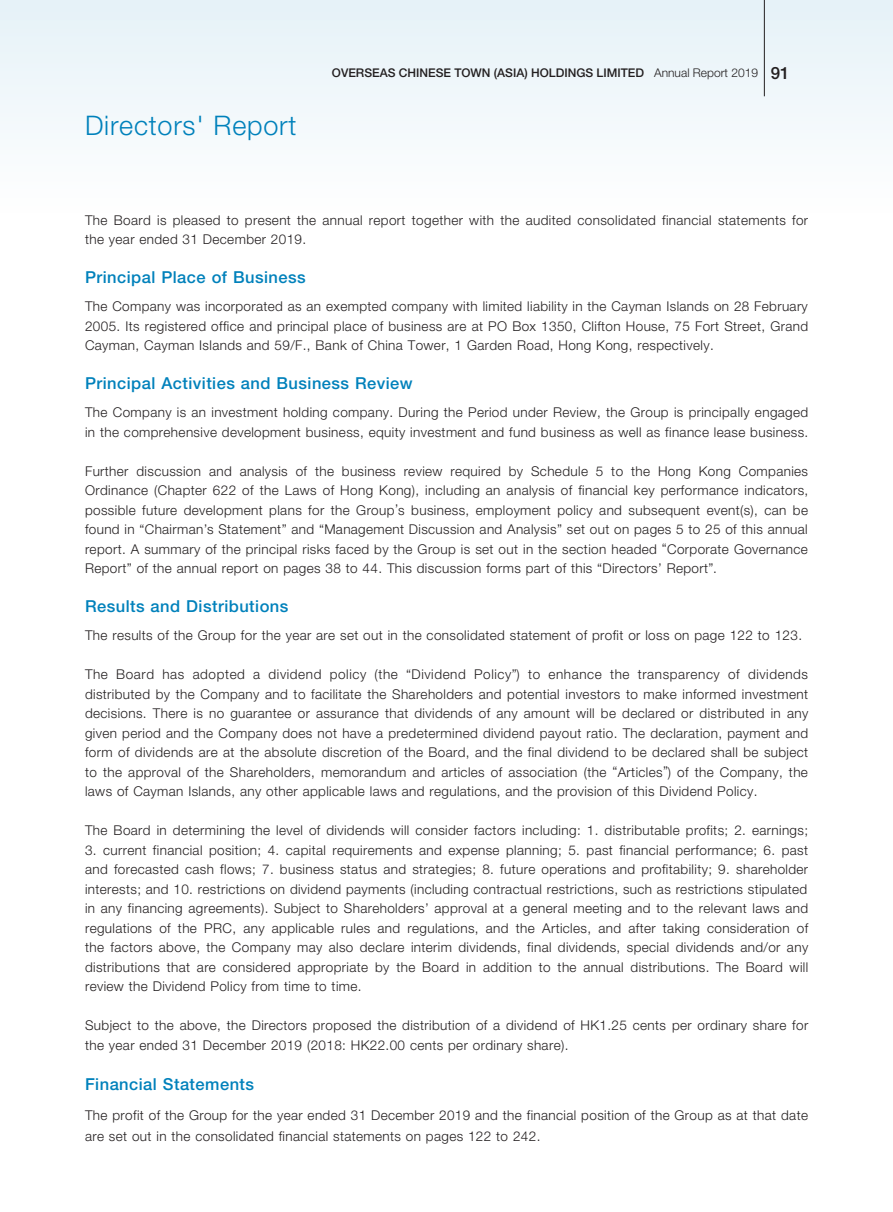
<style>
.page{position:relative;width:893px;height:1212px;background:#fff}
.page>*{position:absolute;margin:0;border:0;box-sizing:border-box;transform-origin:0 0}
.t1{font:300 27px "Helvetica Neue LT Std";letter-spacing:.03em;color:#0081bb}
.t2{font:500 16.5px "Helvetica Neue LT Std";letter-spacing:.03em;color:#0081bb}
.t3{font:300 13.5px/19.5px "Helvetica Neue LT Std";letter-spacing:.03em;color:#231f20}
.t4{font:500 12px "Helvetica Neue LT Std";color:#231f20}
.s1{font-weight:300}
.s2{font-size:16.95px}
</style>
<div class="page">
<div style="left:0;top:0;width:893px;height:213px;background:#f2f8fb"></div>
<hr style="left:764px;top:0;width:1px;height:96px;background:#231f20">
<h1 class="t1" style="left:85px;top:109px;width:213px">Directors' Report</h1>
<p class="t4" style="left:332px;top:66px;width:459px">OVERSEAS CHINESE TOWN (ASIA) HOLDINGS LIMITED <span class="s1">Annual Report 2019</span> <span class="s2">91</span></p>
<p class="t3" style="left:85px;top:210px;width:725px">The Board is pleased to present the annual report together with the audited consolidated financial statements for the year ended 31 December 2019.</p>
<p class="t2" style="left:85px;top:267px;width:222px">Principal Place of Business</p>
<p class="t3" style="left:85px;top:296px;width:725px;text-align:justify">The Company was incorporated as an exempted company with limited liability in the Cayman Islands on 28 February 2005. Its registered office and principal place of business are at PO Box 1350, Clifton House, 75 Fort Street, Grand Cayman, Cayman Islands and 59/F., Bank of China Tower, 1 Garden Road, Hong Kong, respectively.</p>
<p class="t2" style="left:85px;top:373px;width:329px">Principal Activities and Business Review</p>
<p class="t3" style="left:85px;top:402px;width:725px">The Company is an investment holding company. During the Period under Review, the Group is principally engaged in the comprehensive development business, equity investment and fund business as well as finance lease business.</p>
<p class="t3" style="left:85px;top:461px;width:725px;text-align:justify">Further discussion and analysis of the business review required by Schedule 5 to the Hong Kong Companies Ordinance (Chapter 622 of the Laws of Hong Kong), including an analysis of financial key performance indicators, possible future development plans for the Group’s business, employment policy and subsequent event(s), can be found in “Chairman’s Statement” and “Management Discussion and Analysis” set out on pages 5 to 25 of this annual report. A summary of the principal risks faced by the Group is set out in the section headed “Corporate Governance Report” of the annual report on pages 38 to 44. This discussion forms part of this “Directors’ Report”.</p>
<p class="t2" style="left:85px;top:596px;width:205px">Results and Distributions</p>
<p class="t3" style="left:85px;top:625px;width:718px">The results of the Group for the year are set out in the consolidated statement of profit or loss on page 122 to 123.</p>
<p class="t3" style="left:85px;top:664px;width:725px;text-align:justify">The Board has adopted a dividend policy (the “Dividend Policy”) to enhance the transparency of dividends distributed by the Company and to facilitate the Shareholders and potential investors to make informed investment decisions. There is no guarantee or assurance that dividends of any amount will be declared or distributed in any given period and the Company does not have a predetermined dividend payout ratio. The declaration, payment and form of dividends are at the absolute discretion of the Board, and the final dividend to be declared shall be subject to the approval of the Shareholders, memorandum and articles of association (the “Articles”) of the Company, the laws of Cayman Islands, any other applicable laws and regulations, and the provision of this Dividend Policy.</p>
<p class="t3" style="left:85px;top:820px;width:725px">The Board in determining the level of dividends will consider factors including: 1. distributable profits; 2. earnings;</p>
<p class="t3" style="left:85px;top:840px;width:725px;text-align:justify">3. current financial position; 4. capital requirements and expense planning; 5. past financial performance; 6. past and forecasted cash flows; 7. business status and strategies; 8. future operations and profitability; 9. shareholder interests; and 10. restrictions on dividend payments (including contractual restrictions, such as restrictions stipulated in any financing agreements). Subject to Shareholders’ approval at a general meeting and to the relevant laws and regulations of the PRC, any applicable rules and regulations, and the Articles, and after taking consideration of the factors above, the Company may also declare interim dividends, final dividends, special dividends and/or any distributions that are considered appropriate by the Board in addition to the annual distributions. The Board will review the Dividend Policy from time to time.</p>
<p class="t3" style="left:85px;top:1015px;width:725px">Subject to the above, the Directors proposed the distribution of a dividend of HK1.25 cents per ordinary share for the year ended 31 December 2019 (2018: HK22.00 cents per ordinary share).</p>
<p class="t2" style="left:85px;top:1074px;width:171px">Financial Statements</p>
<p class="t3" style="left:85px;top:1104px;width:724px;line-height:21px">The profit of the Group for the year ended 31 December 2019 and the financial position of the Group as at that date are set out in the consolidated financial statements on pages 122 to 242.</p>
</div>
